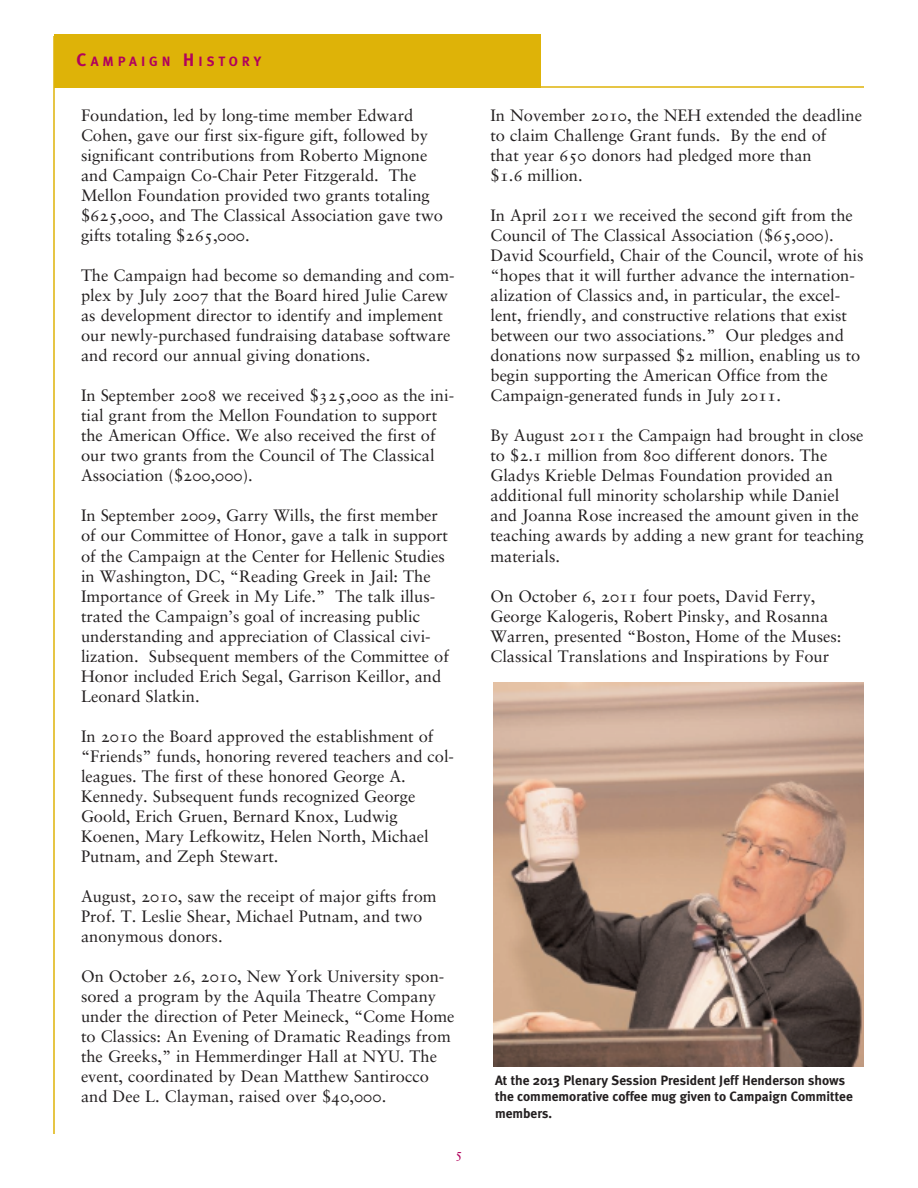
<style>
.page{position:relative;width:918px;height:1188px;background:#fff}
.page>*{position:absolute;margin:0;border:0;box-sizing:border-box;transform-origin:0 0}
.t1{font:16.5px/20.1px "Sabon P";color:#231f20}
.t2{font:700 13.5px/16.5px "Meta Plus";color:#231f20}
.t3{font:700 13.5px "Meta Plus";letter-spacing:.29em;color:#b1015c}
.t4{font:13.5px "Sabon P";color:#b1015c}
.s1{font-size:18px}
</style>
<div class="page">
<div style="left:54px;top:34px;width:486px;height:54px;background:#deb308"></div>
<hr style="left:54px;top:86px;width:810px;height:2px;background:#deb308">
<hr style="left:53px;top:36px;width:2px;height:1098px;background:#deb308">
<img style="left:494px;top:682px;width:370px;height:384px">
<p class="t3" style="left:77px;top:53px;width:186px"><span class="s1">C</span>AMPAIGN <span class="s1">H</span>ISTORY</p>
<p class="t1" style="left:81px;top:106px;width:364px">Foundation, led by long-time member Edward Cohen, gave our first six-figure gift, followed by significant contributions from Roberto Mignone and Campaign Co-Chair Peter Fitzgerald. The Mellon Foundation provided two grants totaling $625,000, and The Classical Association gave two gifts totaling $265,000.</p>
<p class="t1" style="left:81px;top:267px;width:375px">The Campaign had become so demanding and com&shy;plex by July 2007 that the Board hired Julie Carew as development director to identify and implement our newly-purchased fundraising database software and record our annual giving donations.</p>
<p class="t1" style="left:81px;top:387px;width:375px">In September 2008 we received $325,000 as the ini&shy;tial grant from the Mellon Foundation to support the American Office. We also received the first of our two grants from the Council of The Classical Association ($200,000).</p>
<p class="t1" style="left:81px;top:507px;width:369px">In September 2009, Garry Wills, the first member of our Committee of Honor, gave a talk in support of the Campaign at the Center for Hellenic Studies in Washington, DC, “Reading Greek in Jail: The Importance of Greek in My Life.” The talk illus&shy;trated the Campaign’s goal of increasing public understanding and appreciation of Classical civi&shy;lization. Subsequent members of the Committee of Honor included Erich Segal, Garrison Keillor, and Leonard Slatkin.</p>
<p class="t1" style="left:81px;top:727px;width:375px">In 2010 the Board approved the establishment of “Friends” funds, honoring revered teachers and col&shy;leagues. The first of these honored George A.<br>Kennedy. Subsequent funds recognized George Goold, Erich Gruen, Bernard Knox, Ludwig Koenen, Mary Lefkowitz, Helen North, Michael Putnam, and Zeph Stewart.</p>
<p class="t1" style="left:81px;top:888px;width:357px">August, 2010, saw the receipt of major gifts from<br>Prof. T. Leslie Shear, Michael Putnam, and two anonymous donors.</p>
<p class="t1" style="left:81px;top:968px;width:375px">On October 26, 2010, New York University spon&shy;sored a program by the Aquila Theatre Company under the direction of Peter Meineck, “Come Home to Classics: An Evening of Dramatic Readings from the Greeks,” in Hemmerdinger Hall at NYU. The event, coordinated by Dean Matthew Santirocco and Dee L. Clayman, raised over $40,000.</p>
<p class="t4" style="left:455px;top:1148px;width:9px">5</p>
<p class="t1" style="left:491px;top:106px;width:373px">In November 2010, the NEH extended the deadline to claim Challenge Grant funds. By the end of<br>that year 650 donors had pledged more than<br>$1.6 million.</p>
<p class="t1" style="left:491px;top:206px;width:375px">In April 2011 we received the second gift from the Council of The Classical Association ($65,000).<br>David Scourfield, Chair of the Council, wrote of his “hopes that it will further advance the internation&shy;alization of Classics and, in particular, the excel&shy;lent, friendly, and constructive relations that exist between our two associations.” Our pledges and donations now surpassed $2 million, enabling us to begin supporting the American Office from the Campaign-generated funds in July 2011.</p>
<p class="t1" style="left:491px;top:427px;width:375px">By August 2011 the Campaign had brought in close to $2.1 million from 800 different donors. The Gladys Krieble Delmas Foundation provided an additional full minority scholarship while Daniel and Joanna Rose increased the amount given in the teaching awards by adding a new grant for teaching materials.</p>
<p class="t1" style="left:491px;top:587px;width:353px">On October 6, 2011 four poets, David Ferry, George Kalogeris, Robert Pinsky, and Rosanna Warren, presented “Boston, Home of the Muses:<br>Classical Translations and Inspirations by Four</p>
<p class="t2" style="left:495px;top:1072px;width:360px">At the 2013 Plenary Session President Jeff Henderson shows the commemorative coffee mug given to Campaign Committee members.</p>
</div>
